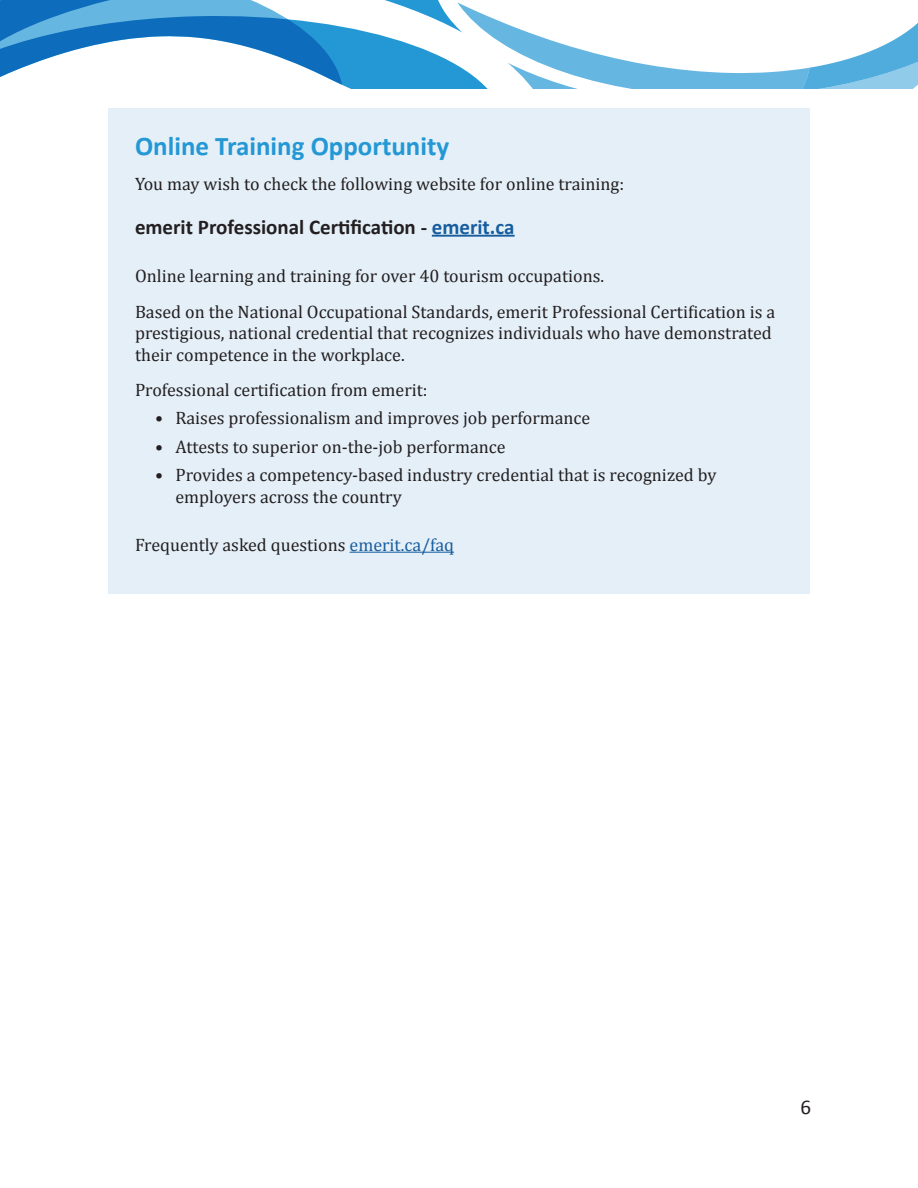
<style>
.page{position:relative;width:918px;height:1188px;background:#fff}
.page>*{position:absolute;margin:0;border:0;box-sizing:border-box;transform-origin:0 0}
.t1{font:700 27px "Calibri";color:#2398d5}
.t2{font:700 21px "Calibri";color:#231f20}
.t3{font:21px "Calibri";color:#231f20}
.t4{font:18px/21.6px "Cambria";color:#231f20}
.s1{color:#175d9e}
</style>
<div class="page">
<svg style="left:1px;top:0;width:916px;height:88px"></svg>
<div style="left:108px;top:108px;width:702px;height:486px;background:#e4eff8"></div>
<hr style="left:432px;top:235px;width:83px;height:2px;background:#175d9e">
<hr style="left:350px;top:552px;width:104px;height:1px;background:#175d9e">
<h1 class="t1" style="left:135px;top:130px;width:316px">Online Training Opportunity</h1>
<p class="t4" style="left:135px;top:173px;width:491px">You may wish to check the following website for online training:</p>
<p class="t2" style="left:135px;top:214px;width:381px">emerit Professional Certification - <span class="s1">emerit.ca</span></p>
<p class="t4" style="left:135px;top:259px;width:642px;line-height:35.1px">Online learning and training for over 40 tourism occupations.<br>Based on the National Occupational Standards, emerit Professional Certification is a</p>
<p class="t4" style="left:135px;top:322px;width:638px">prestigious, national credential that recognizes individuals who have demonstrated their competence in the workplace.</p>
<p class="t4" style="left:135px;top:379px;width:294px">Professional certification from emerit:</p>
<p class="t4" style="left:155px;top:407px;width:437px">• Raises professionalism and improves job performance</p>
<p class="t4" style="left:155px;top:436px;width:352px">• Attests to superior on-the-job performance</p>
<p class="t4" style="left:176px;top:464px;width:543px;text-indent:-20px">• Provides a competency-based industry credential that is recognized by employers across the country</p>
<p class="t4" style="left:135px;top:534px;width:321px">Frequently asked questions <span class="s1">emerit.ca/faq</span></p>
<p class="t3" style="left:801px;top:1094px;width:12px">6</p>
</div>
